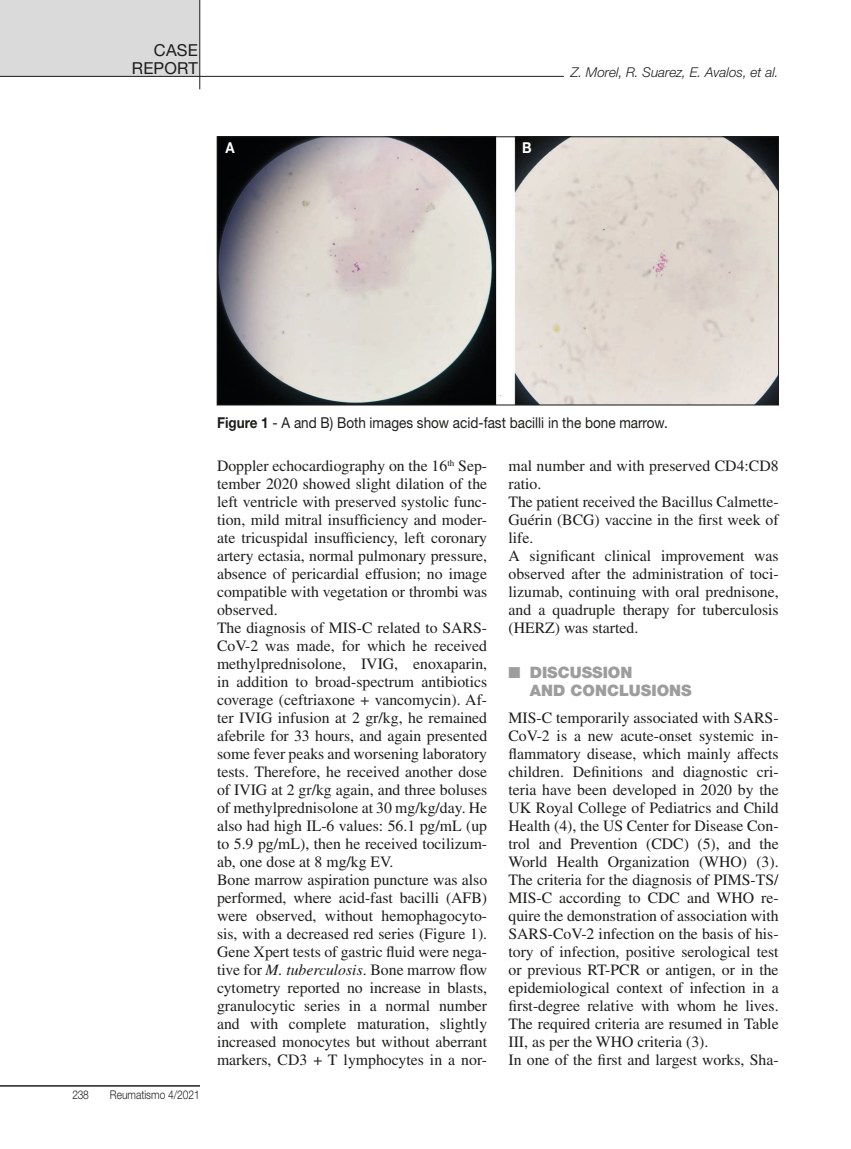
<style>
.page{position:relative;width:851px;height:1149px;background:#fff}
.page>*{position:absolute;margin:0;border:0;box-sizing:border-box;transform-origin:0 0}
.t1{font:16.5px/18px "Helvetica Neue LT Std";letter-spacing:.01em;color:#1d1d1b;text-align:right}
.t2{font:15.75px/18px "Times LT Std";color:#1d1d1b}
.t3{font:900 15.75px/18px "Helvetica Neue LT Std";color:#9d9d9d}
.t4{font:15px "Helvetica Neue LT Std";color:#1d1d1b;scale:.9 1}
.t5{font:700 15px "Helvetica Neue LT Std";color:#fff;scale:.9 1}
.t6{font:italic 300 13.5px "Helvetica Neue LT Std";color:#1d1d1b}
.t7{font:300 12px "Helvetica Neue LT Std";color:#1d1d1b;scale:.85 1}
.s1{font-weight:700}
.s2{font-style:italic}
</style>
<div class="page">
<hr style="left:0;top:1084px;width:200px;height:2px;background:#1d1d1b">
<div style="left:0;top:0;width:200px;height:77px;background:#dadada"></div>
<hr style="left:0;top:76px;width:563px;height:1px;background:#1d1d1b">
<hr style="left:199px;top:0;width:1px;height:89px;background:#1d1d1b">
<img style="left:219px;top:139px;width:557px;height:264px">
<div style="left:217px;top:137px;width:561px;height:268px;border:1px solid #1d1d1b"></div>
<p class="t1" style="left:132px;top:41px;width:67px">CASE<br>REPORT</p>
<p class="t5" style="left:225px;top:139px;width:12px">A</p>
<p class="t5" style="left:522px;top:139px;width:12px">B</p>
<p class="t6" style="left:570px;top:64px;width:209px">Z. Morel, R. Suarez, E. Avalos, et al.</p>
<p class="t7" style="left:72px;top:1086px;width:21px">238</p>
<p class="t7" style="left:110px;top:1086px;width:107px">Reumatismo 4/2021</p>
<p class="t4" style="left:217px;top:414px;width:502px"><span class="s1">Figure 1</span> - A and B) Both images show acid-fast bacilli in the bone marrow.</p>
<p class="t2" style="left:217px;top:456px;width:272px">Doppler echocardiography on the 16<sup>th</sup> Sep&shy;tember 2020 showed slight dilation of the left ventricle with preserved systolic func&shy;tion, mild mitral insufficiency and moder&shy;ate tricuspidal insufficiency, left coronary artery ectasia, normal pulmonary pressure, absence of pericardial effusion; no image compatible with vegetation or thrombi was observed.<br>The diagnosis of MIS-C related to SARS-CoV-2 was made, for which he received methylprednisolone, IVIG, enoxaparin, in addition to broad-spectrum antibiotics coverage (ceftriaxone + vancomycin). Af&shy;ter IVIG infusion at 2 gr/kg, he remained afebrile for 33 hours, and again presented some fever peaks and worsening laboratory tests. Therefore, he received another dose of IVIG at 2 gr/kg again, and three boluses of methylprednisolone at 30 mg/kg/day. He also had high IL-6 values: 56.1 pg/mL (up to 5.9 pg/mL), then he received tocilizum&shy;ab, one dose at 8 mg/kg EV.<br>Bone marrow aspiration puncture was also performed, where acid-fast bacilli (AFB) were observed, without hemophagocyto&shy;sis, with a decreased red series (Figure 1).<br>Gene Xpert tests of gastric fluid were nega&shy;tive for <span class="s2">M. tuberculosis</span>. Bone marrow flow cytometry reported no increase in blasts, granulocytic series in a normal number and with complete maturation, slightly increased monocytes but without aberrant markers, CD3 + T lymphocytes in a nor-</p>
<p class="t2" style="left:508px;top:456px;width:272px">mal number and with preserved CD4:CD8 ratio.<br>The patient received the Bacillus Calmette-<br>Guérin (BCG) vaccine in the first week of life.<br>A significant clinical improvement was observed after the administration of toci&shy;lizumab, continuing with oral prednisone, and a quadruple therapy for tuberculosis (HERZ) was started.</p>
<p class="t3" style="left:529px;top:663px;width:163px;text-indent:-21px">■ DISCUSSION<br>AND CONCLUSIONS</p>
<p class="t2" style="left:508px;top:708px;width:272px">MIS-C temporarily associated with SARS-CoV-2 is a new acute-onset systemic in&shy;flammatory disease, which mainly affects children. Definitions and diagnostic cri&shy;teria have been developed in 2020 by the UK Royal College of Pediatrics and Child Health (4), the US Center for Disease Con&shy;trol and Prevention (CDC) (5), and the World Health Organization (WHO) (3).<br>The criteria for the diagnosis of PIMS-TS/ MIS-C according to CDC and WHO re&shy;quire the demonstration of association with SARS-CoV-2 infection on the basis of his&shy;tory of infection, positive serological test or previous RT-PCR or antigen, or in the epidemiological context of infection in a first-degree relative with whom he lives.<br>The required criteria are resumed in Table III, as per the WHO criteria (3).<br>In one of the first and largest works, Sha-</p>
</div>
